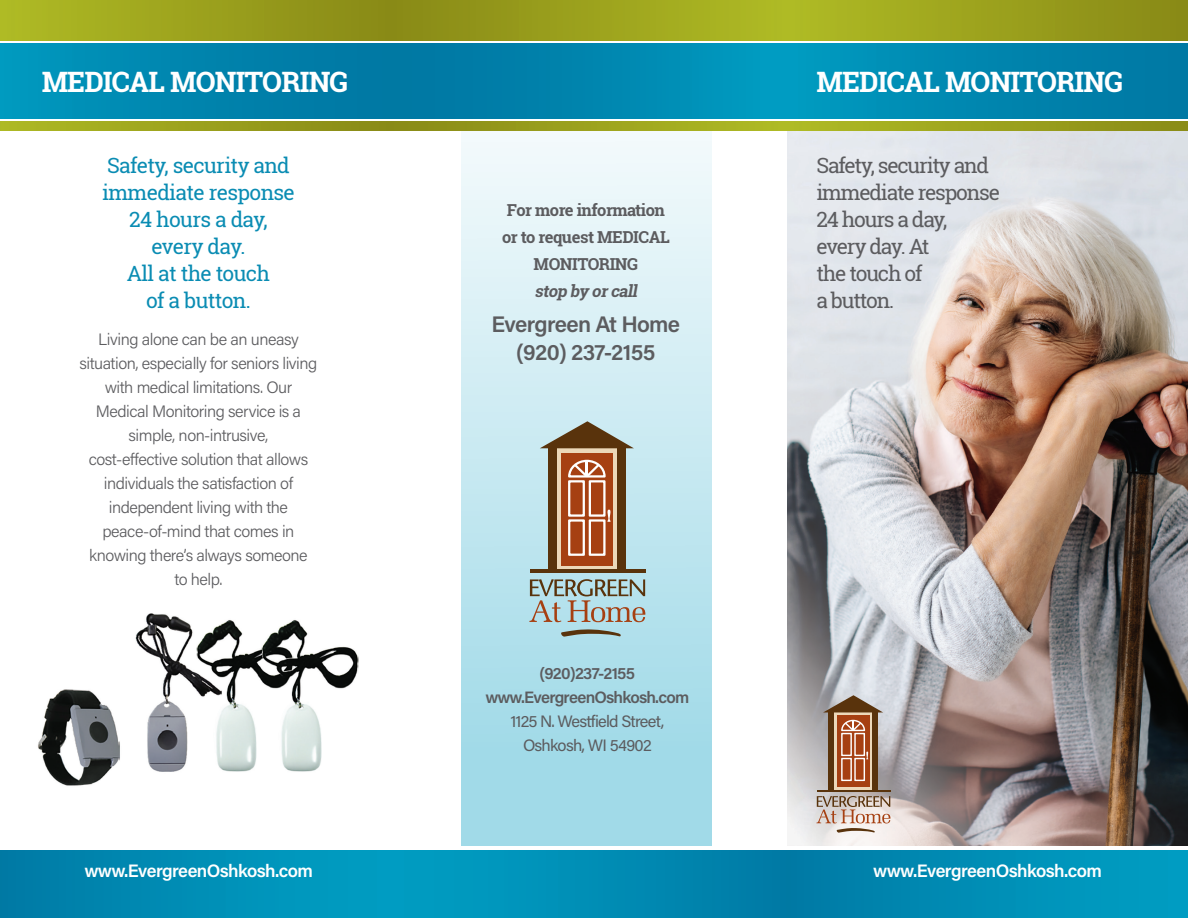
<style>
.page{position:relative;width:1188px;height:918px;background:#fff}
.page>*{position:absolute;margin:0;border:0;box-sizing:border-box;transform-origin:0 0}
.t1{font:700 28.05px "Roboto Slab";letter-spacing:-.03em;color:#fff}
.t2{font:600 22.5px "Acumin Pro";letter-spacing:-.03em;color:#5c5c5f}
.t3{font:21px/27px "Roboto Slab";letter-spacing:-.03em;color:#0a8cb3;text-align:center}
.t4{font:21px/27px "Roboto Slab";letter-spacing:-.055em;color:#5c5c5f}
.t5{font:600 18px "Acumin Pro";letter-spacing:-.035em;color:#fff}
.t6{font:300 16.5px/24px "Acumin Pro";letter-spacing:-.03em;color:#5c5c5f;text-align:center}
.t7{font:700 16.5px/27px "Roboto Slab";letter-spacing:-.03em;color:#5c5c5f;text-align:center}
.t8{font:600 16.5px "Acumin Pro";letter-spacing:-.045em;color:#5c5c5f}
.t9{font:16.5px "Acumin Pro";letter-spacing:-.045em;color:#5c5c5f}
.s1{font-style:italic}
</style>
<div class="page">
<div style="left:461px;top:126px;width:251px;height:720px;background:linear-gradient(to bottom,#f2f9f9,#98d7e7)"></div>
<div style="left:389px;top:44px;width:403px;height:74px;background:linear-gradient(to right,#00739f,#009bc1)"></div>
<svg style="left:390px;top:122px;width:397px;height:8px;background:#9ca21d"></svg>
<div style="left:389px;top:0;width:403px;height:40px;background:linear-gradient(to right,#898916,#b0bc25)"></div>
<div style="left:389px;top:850px;width:403px;height:68px;background:linear-gradient(to right,#00a0c4,#007aa5)"></div>
<img style="left:787px;top:130px;width:401px;height:716px">
<div style="left:787px;top:44px;width:401px;height:74px;background:linear-gradient(to right,#009abf,#0075a1)"></div>
<div style="left:0;top:44px;width:390px;height:74px;background:linear-gradient(to right,#0097bd,#0075a1)"></div>
<svg style="left:787px;top:122px;width:401px;height:8px;background:#9ca31d"></svg>
<svg style="left:0;top:122px;width:390px;height:8px;background:#9ba11d"></svg>
<div style="left:787px;top:0;width:401px;height:40px;background:linear-gradient(to right,#afbb25,#888916)"></div>
<div style="left:787px;top:850px;width:401px;height:68px;background:linear-gradient(to right,#007ba5,#00a0c4)"></div>
<div style="left:0;top:0;width:390px;height:40px;background:linear-gradient(to right,#afbb25,#898a16)"></div>
<div style="left:0;top:850px;width:390px;height:68px;background:linear-gradient(to right,#007ba6,#009fc4)"></div>
<svg style="left:816px;top:695px;width:75px;height:138px;background:#b29381"></svg>
<svg style="left:560px;top:629px;width:61px;height:8px"></svg>
<svg style="left:540px;top:421px;width:94px;height:149px;background:#a88268"></svg>
<hr style="left:530px;top:570px;width:115px;height:3px;background:#59330c">
<svg style="left:529px;top:579px;width:117px;height:43px;background:#a5b2ae"></svg>
<img style="left:38px;top:613px;width:321px;height:173px">
<p class="t1" style="left:42px;top:63px;width:308px">MEDICAL MONITORING</p>
<p class="t1" style="left:816px;top:63px;width:308px">MEDICAL MONITORING</p>
<p class="t3" style="left:102px;top:151px;width:194px">Safety, security and immediate response<br>24 hours a day, every day.<br>All at the touch<br>of a button.</p>
<p class="t6" style="left:80px;top:327px;width:239px">Living alone can be an uneasy situation, especially for seniors living with medical limitations. Our<br>Medical Monitoring service is a simple, non-intrusive,<br>cost-effective solution that allows individuals the satisfaction of independent living with the peace-of-mind that comes in knowing there’s always someone<br>to help.</p>
<p class="t7" style="left:502px;top:197px;width:169px">For more information or to request MEDICAL<br>MONITORING<br><span class="s1">stop by orcall</span></p>
<p class="t2" style="left:492px;top:308px;width:190px">Evergreen At Home</p>
<p class="t2" style="left:516px;top:337px;width:141px">(920) 237-2155</p>
<p class="t8" style="left:540px;top:662px;width:97px">(920)237-2155</p>
<p class="t8" style="left:485px;top:686px;width:205px">www.EvergreenOshkosh.com</p>
<p class="t9" style="left:510px;top:710px;width:156px">1125 N. Westfield Street,</p>
<p class="t9" style="left:523px;top:734px;width:130px">Oshkosh, WI 54902</p>
<p class="t4" style="left:816px;top:151px;width:185px">Safety, security and immediate response<br>24 hours a day, every day. At<br>the touch of<br>a button.</p>
<p class="t5" style="left:84px;top:858px;width:230px">www.EvergreenOshkosh.com</p>
<p class="t5" style="left:873px;top:858px;width:230px">www.EvergreenOshkosh.com</p>
</div>
